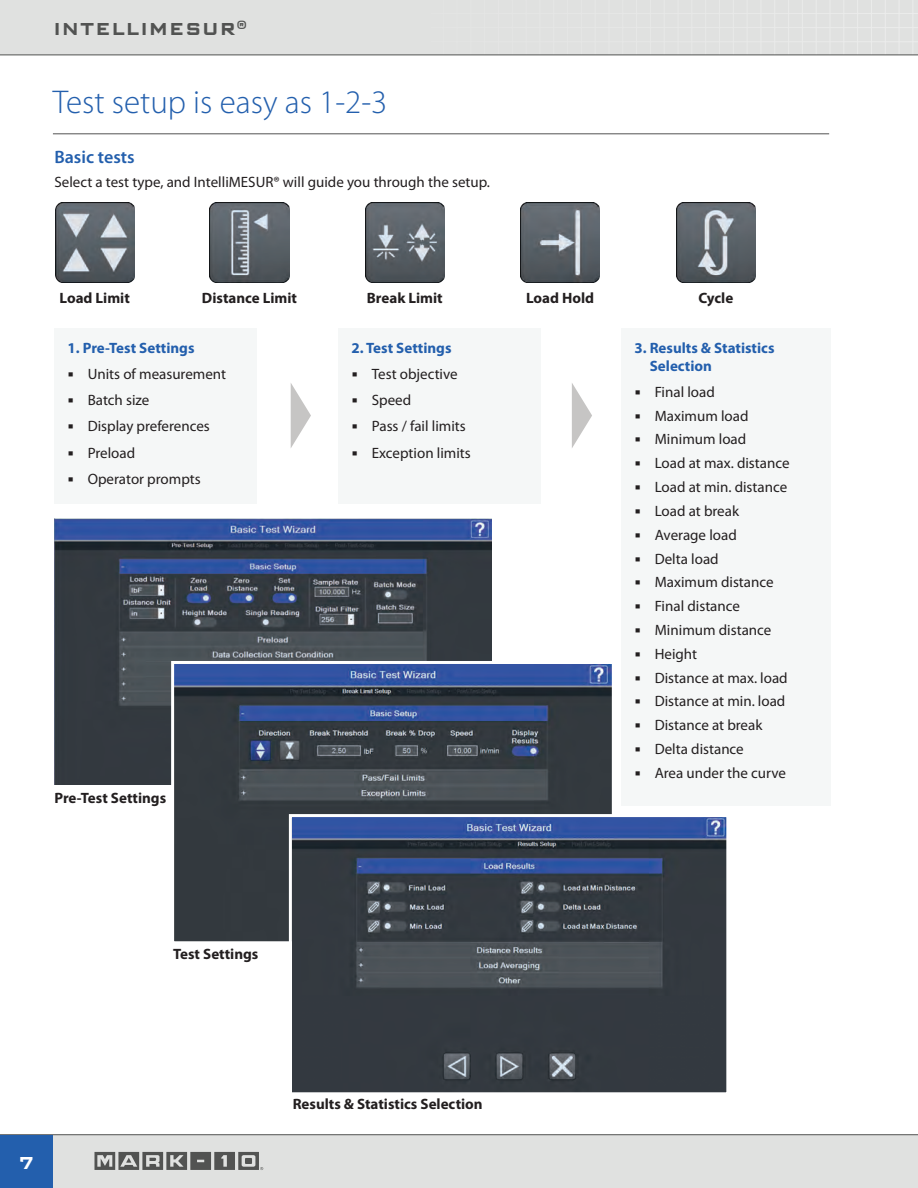
<style>
.page{position:relative;width:918px;height:1188px;background:#fff}
.page>*{position:absolute;margin:0;border:0;box-sizing:border-box;transform-origin:0 0}
.t1{font:300 33px "Myriad Pro";color:#235fad}
.t2{font:700 18px "Bank Sans Caps EFEL";letter-spacing:.13em;color:#525352}
.t3{font:600 18px "Myriad Pro";color:#235fad}
.t4{font:700 18px "Bank Sans Caps EFEL";color:#fff}
.t5{font:15px "Myriad Pro";color:#231f20}
.t6{font:700 15px "Myriad Pro";color:#231f20}
.t7{font:700 15px/18px "Myriad Pro";color:#235fad}
.s1{font-family:"Acumin Pro";font-size:18px}
</style>
<div class="page">
<div style="left:0;top:1134px;width:918px;height:54px;background:#e0e1e0"></div>
<div style="left:0;top:0;width:918px;height:55px;background:#e0e1e0"></div>
<div style="left:0;top:1135px;width:53px;height:53px;background:#235fad"></div>
<img style="left:431px;top:13px;width:487px;height:42px">
<hr style="left:0;top:55px;width:918px;height:1px;background:#525352">
<svg style="left:94px;top:1152px;width:169px;height:18px;background:#828382"></svg>
<div style="left:338px;top:328px;width:203px;height:175px;background:#f5f7f7"></div>
<div style="left:621px;top:328px;width:209px;height:478px;background:#f5f7f7"></div>
<div style="left:54px;top:328px;width:202px;height:175px;background:#f5f7f7"></div>
<img style="left:54px;top:519px;width:438px;height:265px">
<hr style="left:53px;top:133px;width:776px;height:1px;background:#525352">
<svg style="left:170px;top:659px;width:442px;height:283px;background:#3f4a5c"></svg>
<svg style="left:287px;top:813px;width:440px;height:280px;background:#3e4756"></svg>
<img style="left:55px;top:203px;width:79px;height:79px">
<img style="left:210px;top:203px;width:79px;height:79px">
<img style="left:365px;top:203px;width:79px;height:79px">
<img style="left:520px;top:203px;width:80px;height:79px">
<img style="left:676px;top:203px;width:80px;height:79px">
<svg style="left:572px;top:383px;width:20px;height:65px"></svg>
<svg style="left:291px;top:383px;width:20px;height:65px"></svg>
<p class="t2" style="left:54px;top:18px;width:194px">INTELLIMESUR®</p>
<h1 class="t1" style="left:53px;top:82px;width:336px">Test setup is easy as 1-2-3</h1>
<p class="t3" style="left:54px;top:145px;width:82px">Basic tests</p>
<p class="t5" style="left:54px;top:173px;width:437px">Select a test type, and IntelliMESUR® will guide you through the setup.</p>
<p class="t6" style="left:60px;top:288px;width:72px">Load Limit</p>
<p class="t6" style="left:202px;top:288px;width:97px">Distance Limit</p>
<p class="t6" style="left:367px;top:288px;width:77px">Break Limit</p>
<p class="t6" style="left:526px;top:288px;width:70px">Load Hold</p>
<p class="t6" style="left:698px;top:288px;width:36px">Cycle</p>
<p class="t7" style="left:68px;top:338px;width:129px">1. Pre-Test Settings</p>
<p class="t5" style="left:67px;top:365px;width:160px"><span class="s1">■</span> Units of measurement</p>
<p class="t5" style="left:67px;top:391px;width:83px"><span class="s1">■</span> Batch size</p>
<p class="t5" style="left:67px;top:417px;width:144px"><span class="s1">■</span> Display preferences</p>
<p class="t5" style="left:67px;top:443px;width:69px"><span class="s1">■</span> Preload</p>
<p class="t5" style="left:67px;top:470px;width:135px"><span class="s1">■</span> Operator prompts</p>
<p class="t6" style="left:54px;top:788px;width:113px">Pre-Test Settings</p>
<p class="t7" style="left:352px;top:338px;width:101px">2. Test Settings</p>
<p class="t5" style="left:352px;top:365px;width:108px"><span class="s1">■</span> Test objective</p>
<p class="t5" style="left:352px;top:391px;width:61px"><span class="s1">■</span> Speed</p>
<p class="t5" style="left:352px;top:417px;width:116px"><span class="s1">■</span> Pass / fail limits</p>
<p class="t5" style="left:352px;top:443px;width:121px"><span class="s1">■</span> Exception limits</p>
<p class="t7" style="left:650px;top:338px;width:126px;text-indent:-15px">3. Results &amp; Statistics<br>Selection</p>
<p class="t5" style="left:634px;top:383px;width:82px"><span class="s1">■</span> Final load</p>
<p class="t5" style="left:634px;top:406px;width:116px"><span class="s1">■</span> Maximum load</p>
<p class="t5" style="left:634px;top:430px;width:113px"><span class="s1">■</span> Minimum load</p>
<p class="t5" style="left:634px;top:454px;width:157px"><span class="s1">■</span> Load at max. distance</p>
<p class="t5" style="left:634px;top:478px;width:154px"><span class="s1">■</span> Load at min. distance</p>
<p class="t5" style="left:634px;top:502px;width:106px"><span class="s1">■</span> Load at break</p>
<p class="t5" style="left:634px;top:525px;width:104px"><span class="s1">■</span> Average load</p>
<p class="t5" style="left:634px;top:549px;width:86px"><span class="s1">■</span> Delta load</p>
<p class="t5" style="left:634px;top:573px;width:141px"><span class="s1">■</span> Maximum distance</p>
<p class="t5" style="left:634px;top:597px;width:107px"><span class="s1">■</span> Final distance</p>
<p class="t5" style="left:634px;top:621px;width:138px"><span class="s1">■</span> Minimum distance</p>
<p class="t5" style="left:634px;top:645px;width:64px"><span class="s1">■</span> Height</p>
<p class="t5" style="left:634px;top:668px;width:155px"><span class="s1">■</span> Distance at max. load</p>
<p class="t5" style="left:634px;top:692px;width:152px"><span class="s1">■</span> Distance at min. load</p>
<p class="t5" style="left:634px;top:716px;width:129px"><span class="s1">■</span> Distance at break</p>
<p class="t5" style="left:634px;top:740px;width:111px"><span class="s1">■</span> Delta distance</p>
<p class="t5" style="left:634px;top:764px;width:153px"><span class="s1">■</span> Area under the curve</p>
<p class="t4" style="left:20px;top:1152px;width:15px">7</p>
<p class="t6" style="left:173px;top:944px;width:87px">Test Settings</p>
<p class="t6" style="left:293px;top:1094px;width:192px">Results &amp; Statistics Selection</p>
</div>
